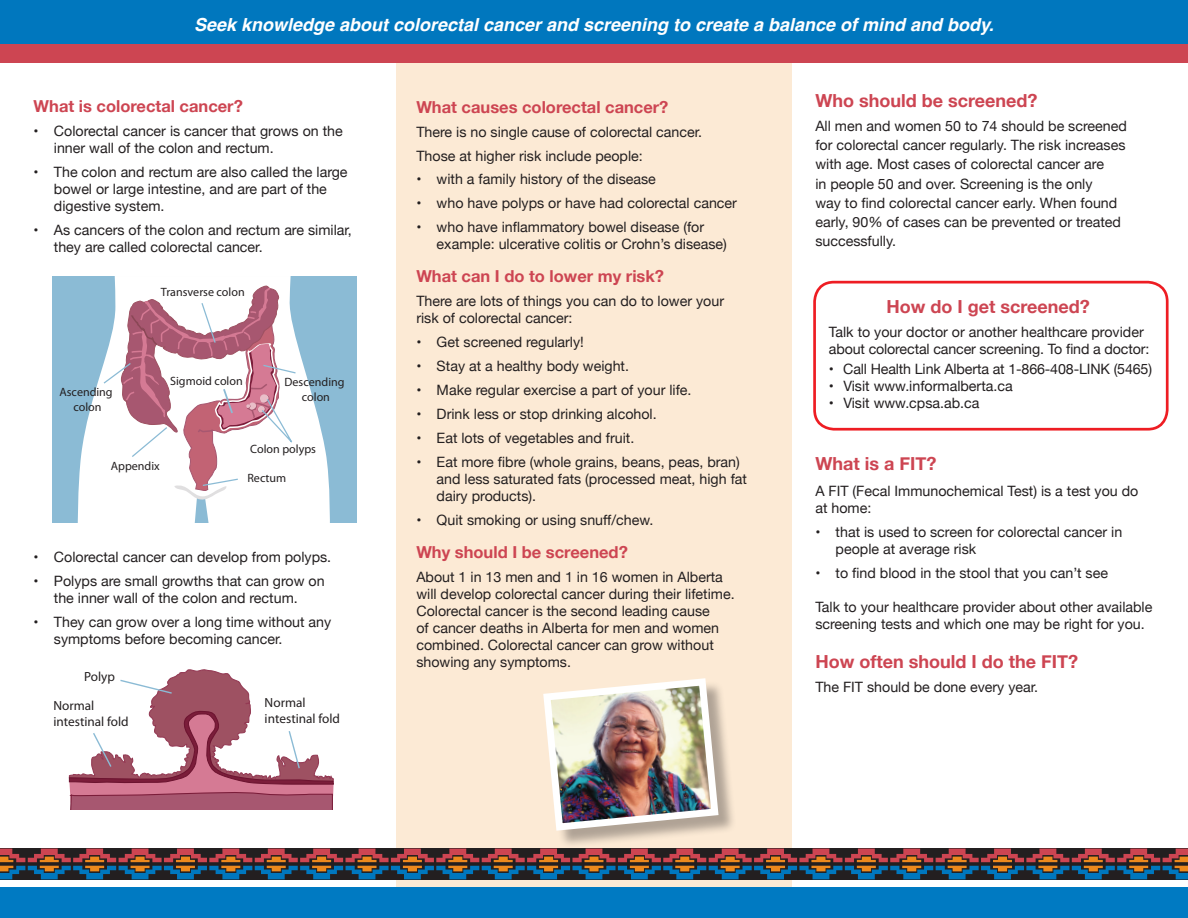
<style>
.page{position:relative;width:1188px;height:918px;background:#fff}
.page>*{position:absolute;margin:0;border:0;box-sizing:border-box;transform-origin:0 0}
.t1{font:italic 700 18px "Helvetica";color:#fff}
.t2{font:700 18px "Helvetica Neue";color:#cd4552}
.t3{font:700 16.5px "Helvetica Neue";color:#cd4552}
.t4{font:14.25px/17.1px "Helvetica Neue";color:#231f20}
.t5{font:13.2px/15.9px "Myriad Pro";color:#231f20}
.t6{font:12px/14.4px "Myriad Pro";color:#231f20;text-align:center}
</style>
<div class="page">
<div style="left:396px;top:0;width:396px;height:918px;background:#fcead5"></div>
<div style="left:813px;top:281px;width:356px;height:150px;border:3px solid #ee1d23;border-radius:19px"></div>
<svg style="left:68px;top:669px;width:266px;height:141px"></svg>
<div style="left:52px;top:276px;width:305px;height:247px;background:#8bbbd5"></div>
<svg style="left:77px;top:276px;width:253px;height:247px;fill:#fff"></svg>
<svg style="left:102px;top:285px;width:196px;height:215px"></svg>
<div style="left:0;top:31px;width:1188px;height:31px;background:#cd4552"></div>
<svg style="left:0;top:848px;width:1188px;height:1px"></svg>
<div style="left:0;top:0;width:1188px;height:43px;background:#0077be"></div>
<div style="left:0;top:888px;width:1188px;height:30px;background:#007ac2"></div>
<svg style="left:0;top:849px;width:1188px;height:30px"></svg>
<div style="left:546px;top:681px;width:191px;height:168px;background:#231f20;opacity:.35"></div>
<img style="left:543px;top:678px;width:179px;height:156px">
<p class="t1" style="left:194px;top:10px;width:801px">Seek knowledge about colorectal cancer and screening to create a balance of mind and body.</p>
<p class="t3" style="left:34px;top:93px;width:211px">What is colorectal cancer?</p>
<p class="t4" style="left:54px;top:123px;width:290px;text-indent:-20px">• Colorectal cancer is cancer that grows on the inner wall of the colon and rectum.</p>
<p class="t4" style="left:54px;top:164px;width:295px;text-indent:-20px">• The colon and rectum are also called the large bowel or large intestine, and are part of the digestive system.</p>
<p class="t4" style="left:54px;top:222px;width:300px;text-indent:-20px">• As cancers of the colon and rectum are similar, they are called colorectal cancer.</p>
<p class="t6" style="left:161px;top:285px;width:85px">Transverse colon</p>
<p class="t6" style="left:170px;top:374px;width:74px">Sigmoid colon</p>
<p class="t6" style="left:60px;top:385px;width:55px">Ascending colon</p>
<p class="t6" style="left:285px;top:375px;width:62px">Descending colon</p>
<p class="t6" style="left:111px;top:459px;width:50px">Appendix</p>
<p class="t6" style="left:250px;top:442px;width:67px">Colon polyps</p>
<p class="t6" style="left:247px;top:470px;width:40px">Rectum</p>
<p class="t4" style="left:34px;top:549px;width:299px">• Colorectal cancer can develop from polyps.</p>
<p class="t4" style="left:34px;top:573px;width:293px;text-align:center">• Polyps are small growths that can grow on the inner wall of the colon and rectum.</p>
<p class="t4" style="left:54px;top:614px;width:279px;text-indent:-20px">• They can grow over a long time without any symptoms before becoming cancer.</p>
<p class="t5" style="left:84px;top:668px;width:32px">Polyp</p>
<p class="t5" style="left:53px;top:698px;width:77px">Normal intestinal fold</p>
<p class="t5" style="left:265px;top:694px;width:77px">Normal intestinal fold</p>
<p class="t3" style="left:416px;top:94px;width:254px">What causes colorectal cancer?</p>
<p class="t4" style="left:416px;top:120px;width:287px;line-height:23.9px">There is no single cause of colorectal cancer.<br>Those at higher risk include people:</p>
<p class="t4" style="left:416px;top:172px;width:241px">• with a family history of the disease</p>
<p class="t4" style="left:416px;top:195px;width:322px">• who have polyps or have had colorectal cancer</p>
<p class="t4" style="left:437px;top:219px;width:292px;text-indent:-20px">• who have inflammatory bowel disease (for example: ulcerative colitis or Crohn’s disease)</p>
<p class="t3" style="left:416px;top:264px;width:249px">What can I do to lower my risk?</p>
<p class="t4" style="left:416px;top:294px;width:309px">There are lots of things you can do to lower your risk of colorectal cancer:</p>
<p class="t4" style="left:416px;top:334px;width:169px">• Get screened regularly!</p>
<p class="t4" style="left:416px;top:358px;width:214px">• Stay at a healthy body weight.</p>
<p class="t4" style="left:416px;top:382px;width:277px">• Make regular exercise a part of your life.</p>
<p class="t4" style="left:416px;top:406px;width:242px">• Drink less or stop drinking alcohol.</p>
<p class="t4" style="left:416px;top:430px;width:219px">• Eat lots of vegetables and fruit.</p>
<p class="t4" style="left:437px;top:454px;width:312px;text-indent:-20px">• Eat more fibre (whole grains, beans, peas, bran) and less saturated fats (processed meat, high fat dairy products).</p>
<p class="t4" style="left:416px;top:512px;width:238px">• Quit smoking or using snuff/chew.</p>
<p class="t3" style="left:416px;top:539px;width:213px">Why should I be screened?</p>
<p class="t4" style="left:416px;top:569px;width:320px">About 1 in 13 men and 1 in 16 women in Alberta will develop colorectal cancer during their lifetime.<br>Colorectal cancer is the second leading cause<br>of cancer deaths in Alberta for men and women combined. Colorectal cancer can grow without showing any symptoms.</p>
<p class="t2" style="left:815px;top:86px;width:224px">Who should be screened?</p>
<p class="t4" style="left:815px;top:117px;width:313px;line-height:19.2px">All men and women 50 to 74 should be screened for colorectal cancer regularly. The risk increases with age. Most cases of colorectal cancer are<br>in people 50 and over. Screening is the only<br>way to find colorectal cancer early. When found early, 90% of cases can be prevented or treated successfully.</p>
<p class="t2" style="left:887px;top:293px;width:205px">How do I get screened?</p>
<p class="t4" style="left:829px;top:324px;width:322px">Talk to your doctor or another healthcare provider about colorectal cancer screening. To find a doctor:</p>
<p class="t4" style="left:829px;top:361px;width:325px">• Call Health Link Alberta at 1-866-408-LINK (5465)</p>
<p class="t4" style="left:829px;top:378px;width:185px">• Visit www.informalberta.ca</p>
<p class="t4" style="left:829px;top:395px;width:152px">• Visit www.cpsa.ab.ca</p>
<p class="t2" style="left:815px;top:450px;width:122px">What is a FIT?</p>
<p class="t4" style="left:815px;top:483px;width:325px">A FIT (Fecal Immunochemical Test) is a test you do at home:</p>
<p class="t4" style="left:836px;top:524px;width:288px;text-indent:-20px">• that is used to screen for colorectal cancer in people at average risk</p>
<p class="t4" style="left:815px;top:565px;width:294px">• to find blood in the stool that you can’t see</p>
<p class="t4" style="left:815px;top:599px;width:339px">Talk to your healthcare provider about other available screening tests and which one may be right for you.</p>
<p class="t2" style="left:815px;top:647px;width:264px">How often should I do the FIT?</p>
<p class="t4" style="left:815px;top:679px;width:224px">The FIT should be done every year.</p>
</div>
